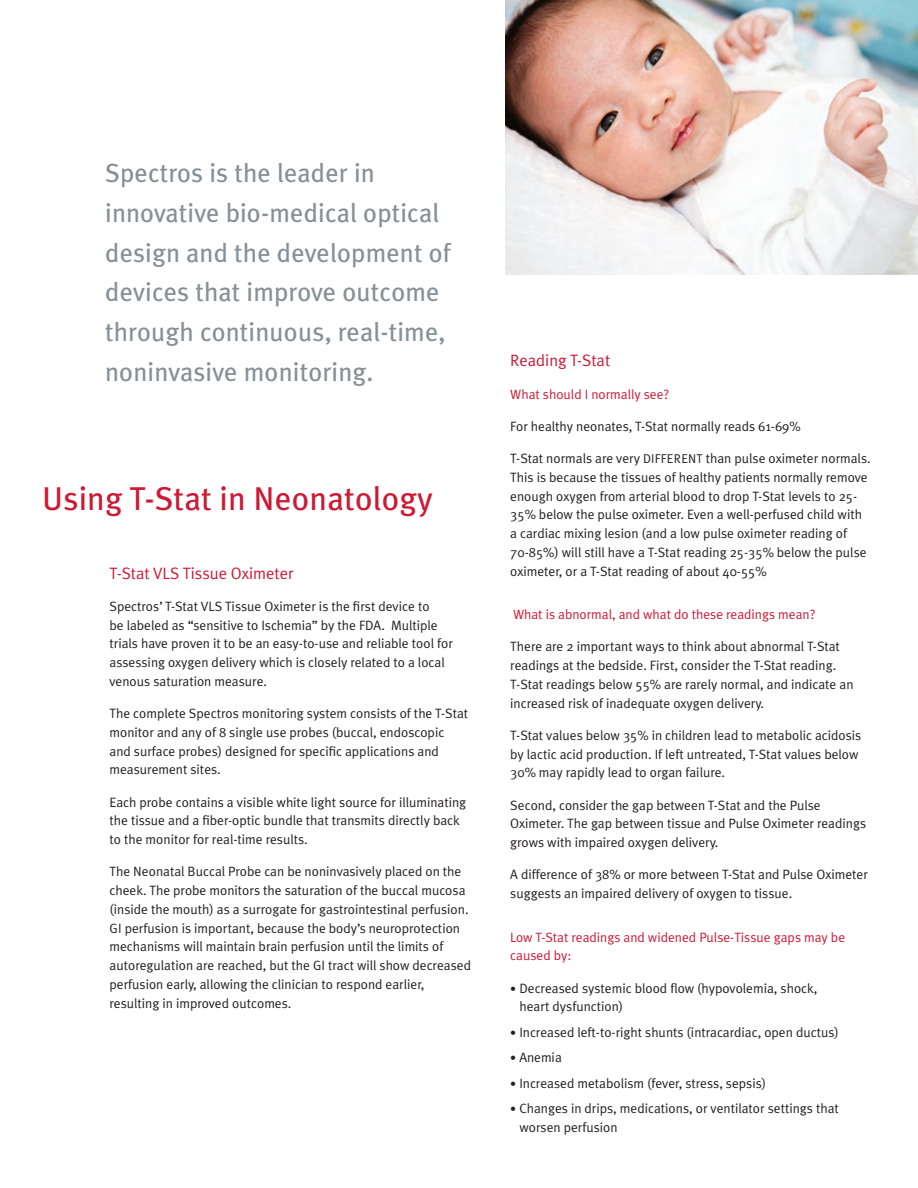
<style>
.page{position:relative;width:918px;height:1188px;background:#fff}
.page>*{position:absolute;margin:0;border:0;box-sizing:border-box;transform-origin:0 0}
.Bullet_Header{font:33px "Meta Plus";letter-spacing:.005em;color:#ce1935}
.Table_Copy{font:26.25px/39.8px "Meta Plus";letter-spacing:.005em;color:#869096}
.Body_Copy{font:16.5px "Meta Plus Normal";color:#ce1935}
.Body_Copy-2{font:13.5px/18.8px "Meta Plus Normal";color:#231f20}
.Body_Copy-3{font:13.5px/18.8px "Meta Plus Normal";color:#ce1935}
.s1{font-family:"Meta Plus Normal Caps";font-size:12.75px}
.s2{font-size:12px}
</style>
<div class="page">
<img style="left:505px;top:0;width:413px;height:274px">
<p class="Table_Copy" style="left:105px;top:153px;width:347px">Spectros is the leader in innovative bio-medical optical design and the development of devices that improve outcome through continuous, real-time, noninvasive monitoring.</p>
<p class="Bullet_Header" style="left:42px;top:480px;width:392px">Using T-Stat in Neonatology</p>
<p class="Body_Copy" style="left:110px;top:563px;width:186px">T-Stat VLS Tissue Oximeter</p>
<p class="Body_Copy-2" style="left:110px;top:597px;width:345px">Spectros’ T-Stat VLS Tissue Oximeter is the first device to<br>be labeled as “sensitive to Ischemia” by the FDA. Multiple trials have proven it to be an easy-to-use and reliable tool for assessing oxygen delivery which is closely related to a local venous saturation measure.</p>
<p class="Body_Copy-2" style="left:110px;top:704px;width:360px">The complete Spectros monitoring system consists of the T-Stat monitor and any of 8 single use probes (buccal, endoscopic and surface probes) designed for specific applications and measurement sites.</p>
<p class="Body_Copy-2" style="left:110px;top:792px;width:358px">Each probe contains a visible white light source for illuminating the tissue and a fiber-optic bundle that transmits directly back to the monitor for real-time results.</p>
<p class="Body_Copy-2" style="left:110px;top:862px;width:363px">The Neonatal Buccal Probe can be noninvasively placed on the cheek. The probe monitors the saturation of the buccal mucosa (inside the mouth) as a surrogate for gastrointestinal perfusion.<br>GI perfusion is important, because the body’s neuroprotection mechanisms will maintain brain perfusion until the limits of autoregulation are reached, but the GI tract will show decreased perfusion early, allowing the clinician to respond earlier, resulting in improved outcomes.</p>
<p class="Body_Copy" style="left:510px;top:351px;width:102px">Reading T-Stat</p>
<p class="Body_Copy-3" style="left:510px;top:384px;width:161px">What should I normally see?</p>
<p class="Body_Copy-2" style="left:510px;top:417px;width:292px">For healthy neonates, T-Stat normally reads 61-69%</p>
<p class="Body_Copy-2" style="left:510px;top:449px;width:362px">T-Stat normals are very <span class="s1">DIFFERENT</span> than pulse oximeter normals.<br>This is because the tissues of healthy patients normally remove enough oxygen from arterial blood to drop T-Stat levels to 25- 35% below the pulse oximeter. Even a well-perfused child with a cardiac mixing lesion (and a low pulse oximeter reading of 70-85%) will still have a T-Stat reading 25-35% below the pulse oximeter, or a T-Stat reading of about 40-55%</p>
<p class="Body_Copy-3" style="left:513px;top:605px;width:304px">What is abnormal, and what do these readings mean?</p>
<p class="Body_Copy-2" style="left:510px;top:637px;width:345px">There are 2 important ways to think about abnormal T-Stat readings at the bedside. First, consider the T-Stat reading.<br>T-Stat readings below 55% are rarely normal, and indicate an increased risk of inadequate oxygen delivery.</p>
<p class="Body_Copy-2" style="left:510px;top:726px;width:353px">T-Stat values below 35% in children lead to metabolic acidosis by lactic acid production. If left untreated, T-Stat values below<br>30% may rapidly lead to organ failure.</p>
<p class="Body_Copy-2" style="left:510px;top:795px;width:357px">Second, consider the gap between T-Stat and the Pulse<br>Oximeter. The gap between tissue and Pulse Oximeter readings grows with impaired oxygen delivery.</p>
<p class="Body_Copy-2" style="left:510px;top:865px;width:359px">A difference of 38% or more between T-Stat and Pulse Oximeter suggests an impaired delivery of oxygen to tissue.</p>
<p class="Body_Copy-3" style="left:510px;top:927px;width:336px">Low T-Stat readings and widened Pulse-Tissue gaps may be caused by:</p>
<p class="Body_Copy-2" style="left:519px;top:978px;width:300px;text-indent:-9px"><span class="s2">•</span> Decreased systemic blood flow (hypovolemia, shock, heart dysfunction)</p>
<p class="Body_Copy-2" style="left:510px;top:1023px;width:330px"><span class="s2">•</span> Increased left-to-right shunts (intracardiac, open ductus)</p>
<p class="Body_Copy-2" style="left:510px;top:1048px;width:53px"><span class="s2">•</span> Anemia</p>
<p class="Body_Copy-2" style="left:510px;top:1074px;width:257px"><span class="s2">•</span> Increased metabolism (fever, stress, sepsis)</p>
<p class="Body_Copy-2" style="left:519px;top:1099px;width:321px;text-indent:-9px"><span class="s2">•</span> Changes in drips, medications, or ventilator settings that worsen perfusion</p>
</div>
